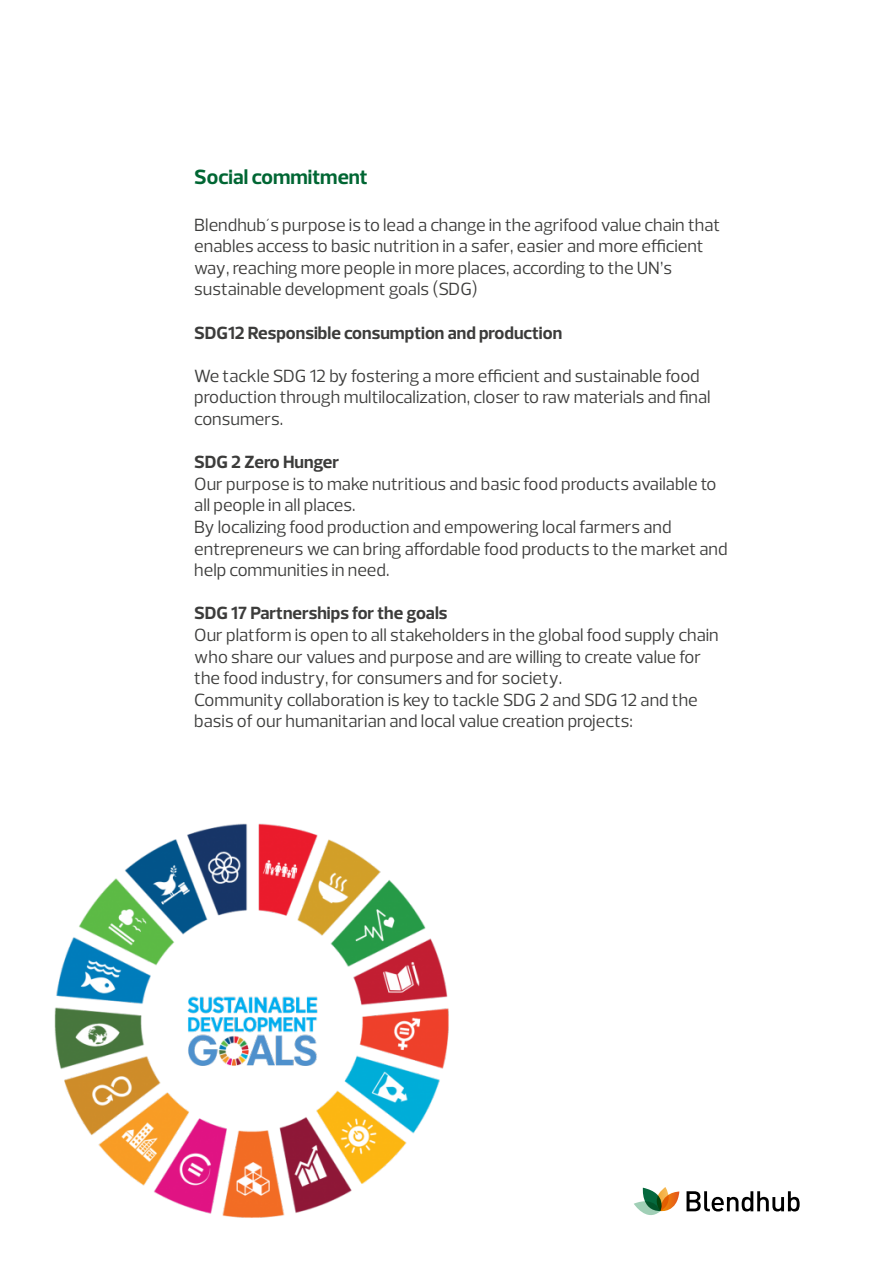
<style>
.page{position:relative;width:893px;height:1263px;background:#fff}
.page>*{position:absolute;margin:0;border:0;box-sizing:border-box;transform-origin:0 0}
.t1{font:700 21px "Prelo";color:#063}
.t2{font:18px/21.6px "Prelo";color:#3c3c3b}
.t3{font:700 18px "Prelo";color:#3c3c3b}
</style>
<div class="page">
<svg style="left:686px;top:1191px;width:114px;height:20px"></svg>
<svg style="left:634px;top:1187px;width:45px;height:28px"></svg>
<img style="left:54px;top:823px;width:395px;height:395px">
<p class="t1" style="left:194px;top:164px;width:175px">Social commitment</p>
<p class="t2" style="left:194px;top:214px;width:527px">Blendhub´s purpose is to lead a change in the agrifood value chain that enables access to basic nutrition in a safer, easier and more efficient way, reaching more people in more places, according to the UN’s sustainable development goals (SDG)</p>
<p class="t3" style="left:194px;top:321px;width:369px">SDG12 Responsible consumption and production</p>
<p class="t2" style="left:194px;top:365px;width:518px">We tackle SDG 12 by fostering a more efficient and sustainable food production through multilocalization, closer to raw materials and final consumers.</p>
<p class="t3" style="left:194px;top:451px;width:146px">SDG 2 Zero Hunger</p>
<p class="t2" style="left:194px;top:473px;width:535px">Our purpose is to make nutritious and basic food products available to all people in all places.<br>By localizing food production and empowering local farmers and entrepreneurs we can bring affordable food products to the market and help communities in need.</p>
<p class="t3" style="left:194px;top:602px;width:255px">SDG 17 Partnerships for the goals</p>
<p class="t2" style="left:194px;top:624px;width:526px">Our platform is open to all stakeholders in the global food supply chain who share our values and purpose and are willing to create value for the food industry, for consumers and for society.<br>Community collaboration is key to tackle SDG 2 and SDG 12 and the basis of our humanitarian and local value creation projects:</p>
</div>
